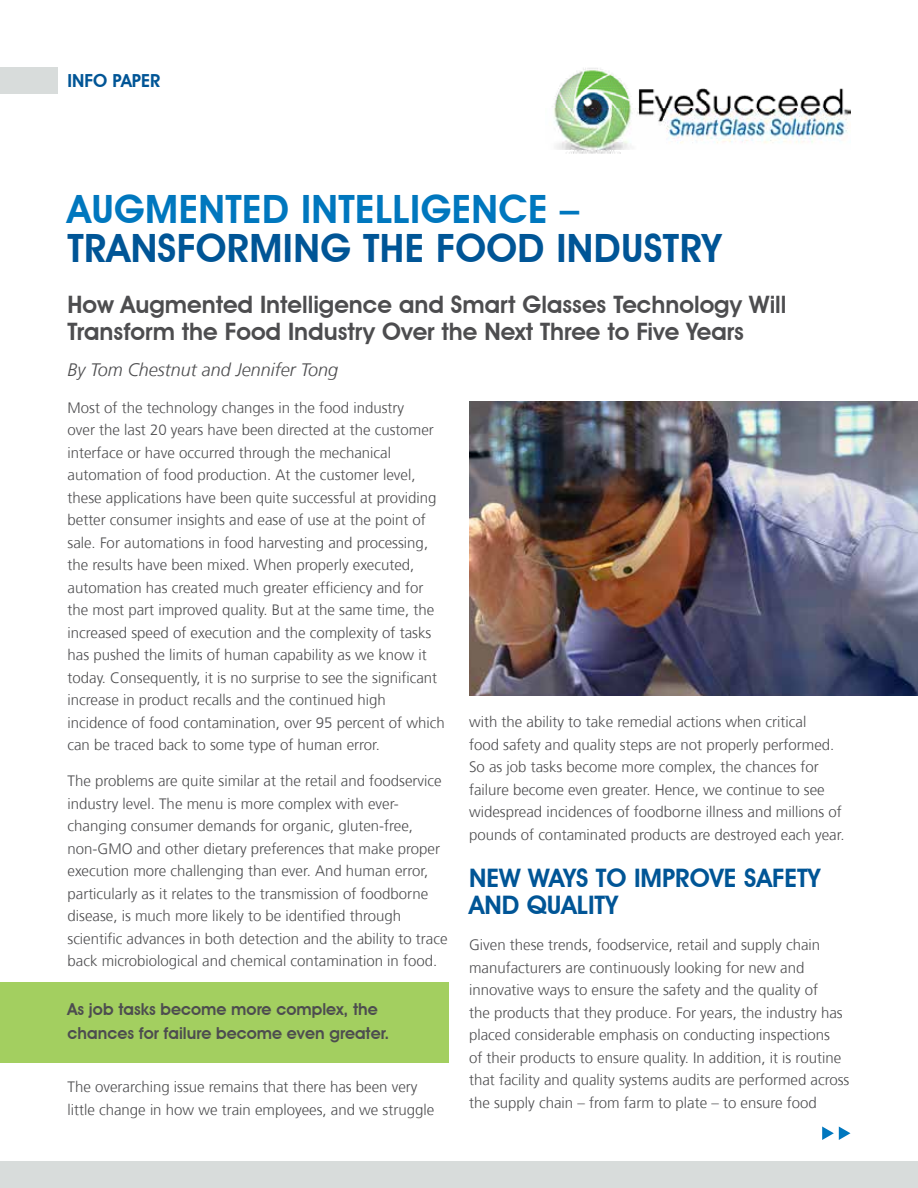
<style>
.page{position:relative;width:918px;height:1188px;background:#fff}
.page>*{position:absolute;margin:0;border:0;box-sizing:border-box;transform-origin:0 0}
.t1{font:600 39px "Avant Garde IT Cby BT";letter-spacing:.01em;color:#005596}
.t2{font:600 39px "Avant Garde IT Cby BT";letter-spacing:.01em;color:#0077be}
.t3{font:600 25.5px/27px "Avant Garde IT Cby BT";color:#005596}
.t4{font:600 24px/27px "Avant Garde IT Cby BT";color:#4d4d4f}
.t5{font:italic 300 18px "Frutiger";color:#4d4d4f}
.t6{font:600 18px "Avant Garde IT Cby BT";color:#005596}
.t7{font:600 16.5px/24px "Avant Garde IT Cby BT";color:#4d4d4f}
.t8{font:300 15px/22.5px "Frutiger";color:#4d4d4f}
</style>
<div class="page">
<div style="left:0;top:1161px;width:918px;height:27px;background:#d8dcdb"></div>
<svg style="left:822px;top:1126px;width:29px;height:14px"></svg>
<img style="left:469px;top:401px;width:449px;height:295px">
<div style="left:0;top:68px;width:57px;height:26px;background:#d8dcdb"></div>
<img style="left:554px;top:68px;width:296px;height:86px">
<div style="left:0;top:982px;width:449px;height:81px;background:#a3cf60"></div>
<p class="t6" style="left:68px;top:70px;width:94px">INFO PAPER</p>
<h1 class="t2" style="left:68px;top:186px;width:513px">AUGMENTED INTELLIGENCE –</h1>
<h1 class="t1" style="left:68px;top:225px;width:655px">TRANSFORMING THE FOOD INDUSTRY</h1>
<h3 class="t4" style="left:68px;top:291px;width:721px">How Augmented Intelligence and Smart Glasses Technology Will<br>Transform the Food Industry Over the Next Three to Five Years</h3>
<p class="t5" style="left:68px;top:360px;width:272px">By Tom Chestnut and Jennifer Tong</p>
<p class="t8" style="left:68px;top:396px;width:379px">Most of the technology changes in the food industry<br>over the last 20 years have been directed at the customer interface or have occurred through the mechanical automation of food production. At the customer level, these applications have been quite successful at providing better consumer insights and ease of use at the point of sale. For automations in food harvesting and processing, the results have been mixed. When properly executed, automation has created much greater efficiency and for the most part improved quality. But at the same time, the increased speed of execution and the complexity of tasks has pushed the limits of human capability as we know it today. Consequently, it is no surprise to see the significant increase in product recalls and the continued high incidence of food contamination, over 95 percent of which can be traced back to some type of human error.</p>
<p class="t8" style="left:68px;top:770px;width:382px">The problems are quite similar at the retail and foodservice industry level. The menu is more complex with ever&shy;changing consumer demands for organic, gluten-free, non-GMO and other dietary preferences that make proper execution more challenging than ever. And human error, particularly as it relates to the transmission of foodborne disease, is much more likely to be identified through scientific advances in both detection and the ability to trace back microbiological and chemical contamination in food.</p>
<p class="t8" style="left:469px;top:711px;width:377px">with the ability to take remedial actions when critical<br>food safety and quality steps are not properly performed.<br>So as job tasks become more complex, the chances for failure become even greater. Hence, we continue to see widespread incidences of foodborne illness and millions of pounds of contaminated products are destroyed each year.</p>
<h2 class="t3" style="left:469px;top:864px;width:353px">NEW WAYS TO IMPROVE SAFETY<br>AND QUALITY</h2>
<p class="t8" style="left:469px;top:934px;width:382px">Given these trends, foodservice, retail and supply chain manufacturers are continuously looking for new and innovative ways to ensure the safety and the quality of<br>the products that they produce. For years, the industry has placed considerable emphasis on conducting inspections<br>of their products to ensure quality. In addition, it is routine that facility and quality systems audits are performed across the supply chain – from farm to plate – to ensure food</p>
<p class="t7" style="left:68px;top:997px;width:323px">As job tasks become more complex, the chances for failure become even greater.</p>
<p class="t8" style="left:68px;top:1076px;width:368px">The overarching issue remains that there has been very little change in how we train employees, and we struggle</p>
</div>
